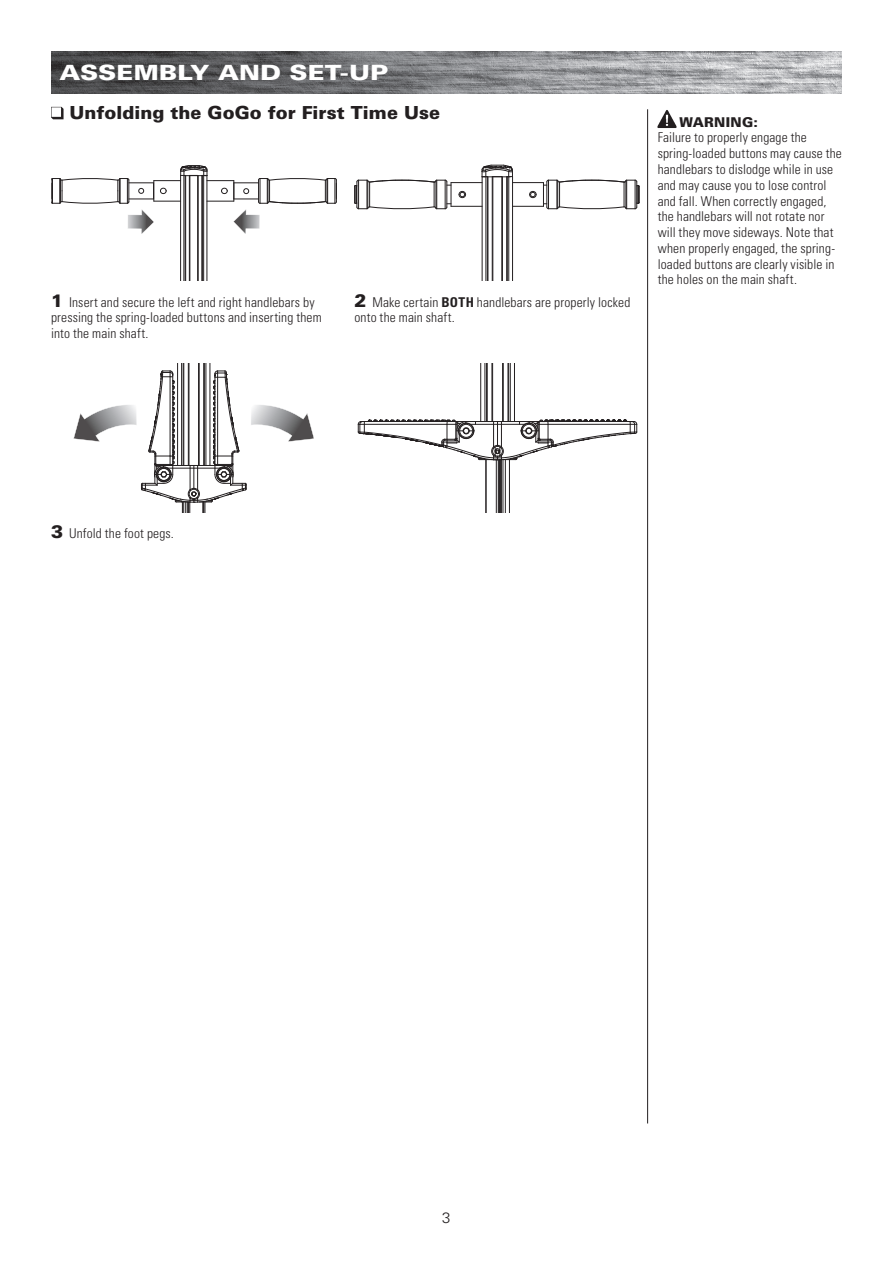
<style>
.page{position:relative;width:893px;height:1263px;background:#fff}
.page>*{position:absolute;margin:0;border:0;box-sizing:border-box;transform-origin:0 0}
.t1{font:900 21px "Univers LT Std";letter-spacing:.005em;color:#fff;scale:1.2 1}
.t2{font:900 18px "Univers LT Std";color:#231f20}
.t3{font:300 15px "Univers LT Std";color:#231f20}
.t4{font:300 condensed 13.5px/15.8px "Univers LT Std";letter-spacing:.01em;color:#231f20}
.s1{font-weight:900;font-stretch:normal;font-size:18px}
.s2{font-weight:700}
.s3{font-weight:900;font-stretch:normal}
</style>
<div class="page">
<hr style="left:180px;top:175px;width:1px;height:106px;background:#231f20">
<hr style="left:184px;top:175px;width:1px;height:106px;background:#231f20">
<hr style="left:185px;top:176px;width:1px;height:105px;background:#231f20">
<hr style="left:189px;top:176px;width:1px;height:105px;background:#231f20">
<hr style="left:190px;top:175px;width:1px;height:106px;background:#231f20">
<hr style="left:197px;top:175px;width:1px;height:106px;background:#231f20">
<hr style="left:198px;top:176px;width:1px;height:105px;background:#231f20">
<hr style="left:202px;top:175px;width:1px;height:106px;background:#231f20">
<hr style="left:203px;top:175px;width:1px;height:106px;background:#231f20">
<hr style="left:207px;top:176px;width:1px;height:105px;background:#231f20">
<svg style="left:51px;top:165px;width:286px;height:69px"></svg>
<hr style="left:177px;top:364px;width:1px;height:101px;background:#231f20">
<hr style="left:181px;top:364px;width:1px;height:101px;background:#231f20">
<hr style="left:183px;top:364px;width:1px;height:101px;background:#231f20">
<hr style="left:184px;top:364px;width:1px;height:101px;background:#231f20">
<hr style="left:188px;top:364px;width:1px;height:101px;background:#231f20">
<hr style="left:189px;top:364px;width:1px;height:101px;background:#231f20">
<hr style="left:198px;top:364px;width:1px;height:101px;background:#231f20">
<hr style="left:199px;top:364px;width:1px;height:101px;background:#231f20">
<hr style="left:203px;top:364px;width:1px;height:101px;background:#231f20">
<hr style="left:204px;top:364px;width:1px;height:101px;background:#231f20">
<hr style="left:206px;top:364px;width:1px;height:101px;background:#231f20">
<hr style="left:210px;top:364px;width:1px;height:101px;background:#231f20">
<svg style="left:73px;top:370px;width:241px;height:143px"></svg>
<hr style="left:482px;top:177px;width:1px;height:104px;background:#231f20">
<hr style="left:486px;top:177px;width:1px;height:104px;background:#231f20">
<hr style="left:487px;top:177px;width:1px;height:104px;background:#231f20">
<hr style="left:488px;top:177px;width:1px;height:104px;background:#231f20">
<hr style="left:492px;top:177px;width:1px;height:104px;background:#231f20">
<hr style="left:493px;top:177px;width:1px;height:104px;background:#231f20">
<hr style="left:502px;top:177px;width:1px;height:104px;background:#231f20">
<hr style="left:506px;top:177px;width:1px;height:104px;background:#231f20">
<hr style="left:507px;top:177px;width:1px;height:104px;background:#231f20">
<hr style="left:508px;top:177px;width:1px;height:104px;background:#231f20">
<hr style="left:512px;top:177px;width:1px;height:104px;background:#231f20">
<hr style="left:451px;top:206px;width:31px;height:1px;background:#231f20">
<hr style="left:513px;top:206px;width:30px;height:1px;background:#231f20">
<hr style="left:451px;top:182px;width:31px;height:1px;background:#231f20">
<hr style="left:513px;top:182px;width:30px;height:1px;background:#231f20">
<svg style="left:354px;top:180px;width:98px;height:29px"></svg>
<svg style="left:543px;top:180px;width:97px;height:29px"></svg>
<svg style="left:482px;top:165px;width:31px;height:13px"></svg>
<svg style="left:529px;top:191px;width:7px;height:7px"></svg>
<svg style="left:459px;top:191px;width:7px;height:7px"></svg>
<hr style="left:486px;top:460px;width:1px;height:53px;background:#231f20">
<hr style="left:496px;top:460px;width:1px;height:53px;background:#231f20">
<hr style="left:498px;top:460px;width:1px;height:53px;background:#231f20">
<hr style="left:499px;top:460px;width:1px;height:53px;background:#231f20">
<hr style="left:500px;top:460px;width:1px;height:53px;background:#231f20">
<hr style="left:501px;top:460px;width:1px;height:53px;background:#231f20">
<hr style="left:503px;top:460px;width:1px;height:53px;background:#231f20">
<hr style="left:505px;top:460px;width:1px;height:53px;background:#231f20">
<hr style="left:509px;top:460px;width:1px;height:53px;background:#231f20">
<svg style="left:358px;top:419px;width:279px;height:41px"></svg>
<hr style="left:480px;top:364px;width:1px;height:57px;background:#231f20">
<hr style="left:485px;top:364px;width:1px;height:57px;background:#231f20">
<hr style="left:486px;top:364px;width:1px;height:57px;background:#231f20">
<hr style="left:487px;top:364px;width:1px;height:57px;background:#231f20">
<hr style="left:492px;top:364px;width:1px;height:57px;background:#231f20">
<hr style="left:502px;top:364px;width:1px;height:57px;background:#231f20">
<hr style="left:503px;top:364px;width:1px;height:57px;background:#231f20">
<hr style="left:508px;top:364px;width:1px;height:57px;background:#231f20">
<hr style="left:510px;top:364px;width:1px;height:57px;background:#231f20">
<hr style="left:514px;top:364px;width:1px;height:57px;background:#231f20">
<img style="left:51px;top:51px;width:791px;height:43px">
<img style="left:658px;top:110px;width:19px;height:18px">
<hr style="left:647px;top:109px;width:1px;height:1014px;background:#231f20">
<svg style="left:51px;top:107px;width:13px;height:12px"></svg>
<h2 class="t1" style="left:60px;top:59px;width:275px">ASSEMBLY AND SET-UP</h2>
<h3 class="t2" style="left:70px;top:102px;width:372px">Unfolding the GoGo for First Time Use</h3>
<p class="t4" style="left:51px;top:294px;width:272px"><span class="s1">1</span> Insert and secure the left and right handlebars by pressing the spring-loaded buttons and inserting them into the main shaft.</p>
<p class="t4" style="left:354px;top:294px;width:278px"><span class="s1">2</span> Make certain <span class="s2">BOTH</span> handlebars are properly locked onto the main shaft.</p>
<p class="t4" style="left:658px;top:114px;width:186px;text-indent:22px"><span class="s3">WARNING:<br></span>Failure to properly engage the spring-loaded buttons may cause the handlebars to dislodge while in use and may cause you to lose control and fall. When correctly engaged, the handlebars will not rotate nor will they move sideways. Note that when properly engaged, the spring&shy;loaded buttons are clearly visible in the holes on the main shaft.</p>
<p class="t4" style="left:51px;top:526px;width:124px"><span class="s1">3</span> Unfold the foot pegs.</p>
<p class="t3" style="left:442px;top:1208px;width:10px">3</p>
</div>
